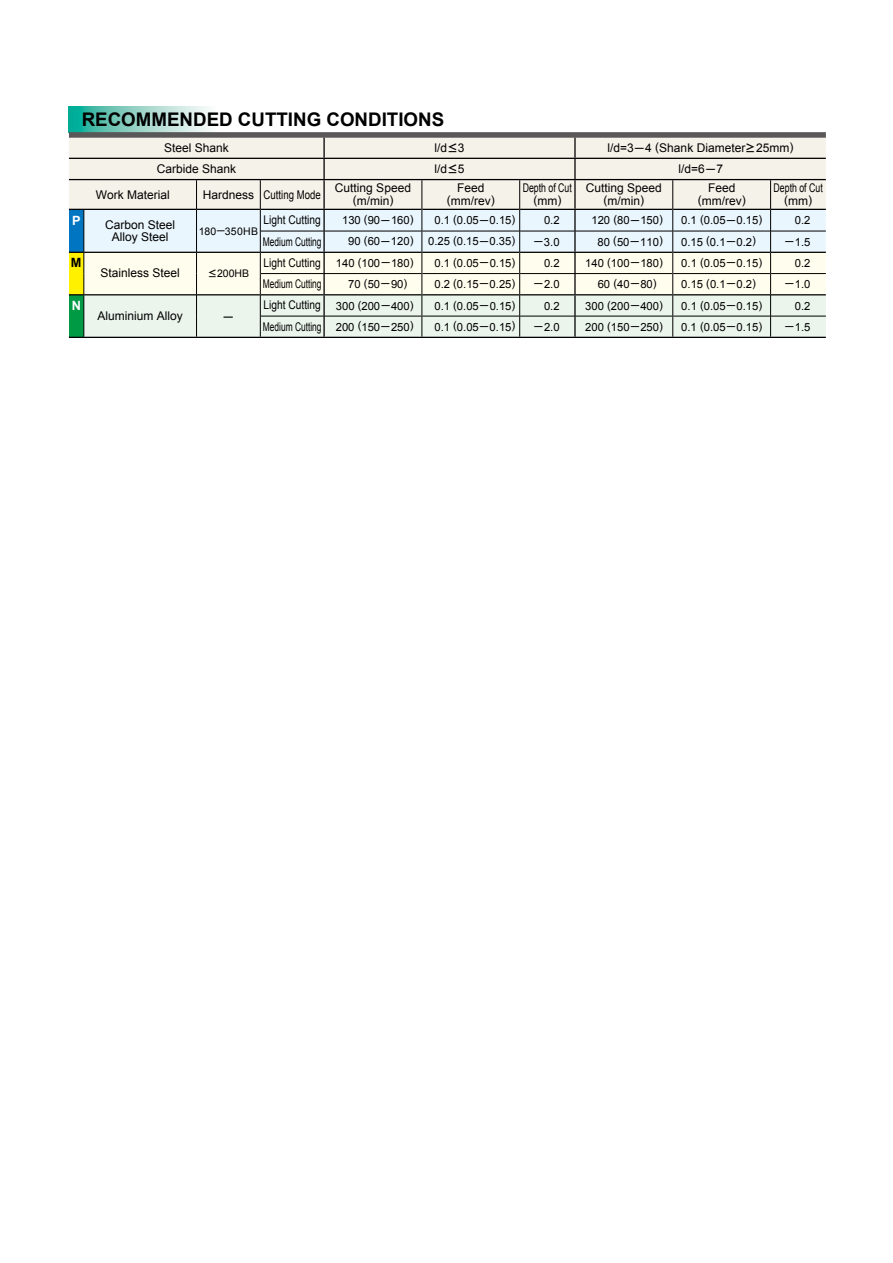
<style>
.page{position:relative;width:893px;height:1263px;background:#fff}
.page>*{position:absolute;margin:0;border:0;box-sizing:border-box;transform-origin:0 0}
.t1{font:700 18.75px "Arial";color:#000}
.t2{font:700 12.75px "Arial";color:#fff}
.t3{font:700 12.75px "Arial";color:#000}
.t4{font:12.75px "Arial";color:#000}
.t5{font:12px/12.8px "Arial";color:#000;text-align:center}
.t6{font:12px/21.3px "Arial";color:#000;scale:.85 1}
.t7{font:12px/12.3px "Arial";color:#000;text-align:center;scale:.73 1}
.t8{font:11.25px "Arial";color:#000}
.t9{font:10.5px "Arial";letter-spacing:.015em;color:#000}
.s1{font-family:"MAR";font-size:9.6px}
.s2{font-family:"MAR";font-size:8.4px}
</style>
<div class="page">
<svg style="left:69px;top:107px;width:140px;height:25px;background:#8ed2c6"></svg>
<div style="left:69px;top:138px;width:757px;height:41px;background:#f5f2e9"></div>
<div style="left:69px;top:132px;width:757px;height:6px;background:#595757"></div>
<hr style="left:323px;top:138px;width:2px;height:20px;background:#000">
<hr style="left:574px;top:138px;width:2px;height:20px;background:#000">
<hr style="left:323px;top:159px;width:2px;height:20px;background:#000">
<hr style="left:574px;top:159px;width:2px;height:20px;background:#000">
<hr style="left:69px;top:337px;width:757px;height:1px;background:#000">
<hr style="left:69px;top:158px;width:757px;height:1px;background:#000">
<hr style="left:69px;top:179px;width:757px;height:1px;background:#000">
<svg style="left:69px;top:180px;width:757px;height:157px;background:#e2e8e1"></svg>
<h1 class="t1" style="left:82px;top:107px;width:364px">RECOMMENDED CUTTING CONDITIONS</h1>
<p class="t5" style="left:164px;top:142px;width:66px">Steel Shank</p>
<p class="t5" style="left:607px;top:142px;width:187px">l/d=3─4 (Shank Diameter<span class="s1">&gt;</span>25mm)</p>
<p class="t5" style="left:96px;top:156px;width:142px;line-height:25.5px;text-align:left;text-indent:61px">Carbide Shank<br>Work Material</p>
<p class="t5" style="left:434px;top:137px;width:32px;line-height:21.3px;text-align:left">l/d<span class="s1">&lt;</span>3 l/d<span class="s1">&lt;</span>5</p>
<p class="t5" style="left:678px;top:163px;width:46px">l/d=6─7</p>
<p class="t5" style="left:203px;top:188px;width:120px">Hardness Cutting Mode</p>
<p class="t5" style="left:335px;top:182px;width:78px">Cutting Speed (m/min)</p>
<p class="t5" style="left:447px;top:182px;width:49px">Feed (mm/rev)</p>
<p class="t7" style="left:523px;top:182px;width:69px">Depth of Cut (mm)</p>
<p class="t5" style="left:586px;top:182px;width:78px">Cutting Speed (m/min)</p>
<p class="t5" style="left:698px;top:182px;width:49px">Feed (mm/rev)</p>
<p class="t7" style="left:774px;top:182px;width:69px">Depth of Cut (mm)</p>
<p class="t2" style="left:72px;top:212px;width:10px">P</p>
<p class="t3" style="left:71px;top:254px;width:12px">M</p>
<p class="t2" style="left:72px;top:297px;width:11px">N</p>
<p class="t5" style="left:105px;top:218px;width:72px">Carbon Steel<br>Alloy Steel</p>
<p class="t6" style="left:263px;top:210px;width:71px">Light Cutting<br>Medium Cutting</p>
<p class="t5" style="left:100px;top:267px;width:81px">Stainless Steel</p>
<p class="t6" style="left:263px;top:252px;width:71px">Light Cutting<br>Medium Cutting</p>
<p class="t5" style="left:97px;top:309px;width:87px">Aluminium Alloy</p>
<p class="t6" style="left:263px;top:295px;width:71px">Light Cutting<br>Medium Cutting</p>
<p class="t9" style="left:199px;top:224px;width:61px">180─350HB</p>
<p class="t9" style="left:209px;top:267px;width:42px"><span class="s2">&lt;</span>200HB</p>
<p class="t4" style="left:224px;top:308px;width:11px">─</p>
<p class="t8" style="left:342px;top:213px;width:73px">130 (90─160)</p>
<p class="t8" style="left:434px;top:213px;width:82px">0.1 (0.05─0.15)</p>
<p class="t8" style="left:544px;top:213px;width:17px">0.2</p>
<p class="t8" style="left:591px;top:213px;width:73px">120 (80─150)</p>
<p class="t8" style="left:681px;top:213px;width:82px">0.1 (0.05─0.15)</p>
<p class="t8" style="left:795px;top:213px;width:17px">0.2</p>
<p class="t8" style="left:348px;top:234px;width:67px">90 (60─120)</p>
<p class="t8" style="left:428px;top:234px;width:89px">0.25 (0.15─0.35)</p>
<p class="t8" style="left:535px;top:234px;width:27px">─3.0</p>
<p class="t8" style="left:598px;top:234px;width:67px">80 (50─110)</p>
<p class="t8" style="left:681px;top:234px;width:76px">0.15 (0.1─0.2)</p>
<p class="t8" style="left:785px;top:234px;width:27px">─1.5</p>
<p class="t8" style="left:336px;top:256px;width:79px">140 (100─180)</p>
<p class="t8" style="left:434px;top:256px;width:82px">0.1 (0.05─0.15)</p>
<p class="t8" style="left:544px;top:256px;width:17px">0.2</p>
<p class="t8" style="left:585px;top:256px;width:79px">140 (100─180)</p>
<p class="t8" style="left:681px;top:256px;width:82px">0.1 (0.05─0.15)</p>
<p class="t8" style="left:795px;top:256px;width:17px">0.2</p>
<p class="t8" style="left:348px;top:277px;width:60px">70 (50─90)</p>
<p class="t8" style="left:434px;top:277px;width:82px">0.2 (0.15─0.25)</p>
<p class="t8" style="left:535px;top:277px;width:27px">─2.0</p>
<p class="t8" style="left:598px;top:277px;width:60px">60 (40─80)</p>
<p class="t8" style="left:681px;top:277px;width:76px">0.15 (0.1─0.2)</p>
<p class="t8" style="left:785px;top:277px;width:27px">─1.0</p>
<p class="t8" style="left:336px;top:298px;width:79px">300 (200─400)</p>
<p class="t8" style="left:434px;top:298px;width:82px">0.1 (0.05─0.15)</p>
<p class="t8" style="left:544px;top:298px;width:17px">0.2</p>
<p class="t8" style="left:585px;top:298px;width:79px">300 (200─400)</p>
<p class="t8" style="left:681px;top:298px;width:82px">0.1 (0.05─0.15)</p>
<p class="t8" style="left:795px;top:298px;width:17px">0.2</p>
<p class="t8" style="left:336px;top:319px;width:79px">200 (150─250)</p>
<p class="t8" style="left:434px;top:319px;width:82px">0.1 (0.05─0.15)</p>
<p class="t8" style="left:535px;top:319px;width:27px">─2.0</p>
<p class="t8" style="left:585px;top:319px;width:79px">200 (150─250)</p>
<p class="t8" style="left:681px;top:319px;width:82px">0.1 (0.05─0.15)</p>
<p class="t8" style="left:785px;top:319px;width:27px">─1.5</p>
</div>
